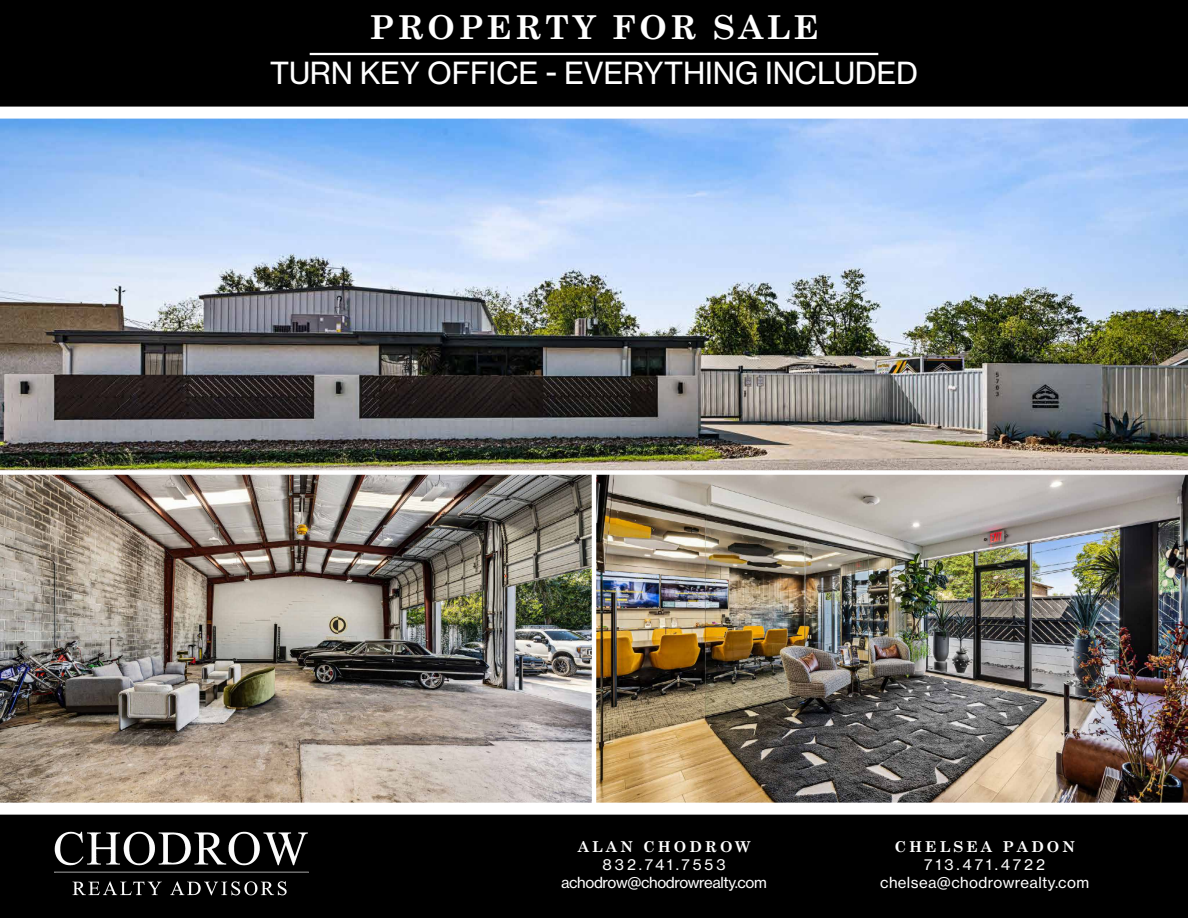
<style>
.page{position:relative;width:1188px;height:918px;background:#fff}
.page>*{position:absolute;margin:0;border:0;box-sizing:border-box;transform-origin:0 0}
.t1{font:700 33px "Century Schoolbook";letter-spacing:.1em;color:#fff}
.t2{font:30px "N Haas Grotesk TX Pro 55 Rg";letter-spacing:-.01em;color:#fff}
.t3{font:15px/18px "N Haas Grotesk TX Pro 55 Rg";letter-spacing:-.025em;color:#fff;text-align:center}
.t4{font:15px/18px "N Haas Grotesk TX Pro 55 Rg";letter-spacing:.025em;color:#fff;text-align:center}
.t5{font:700 15px "Century Schoolbook";letter-spacing:.2em;color:#fff}
</style>
<div class="page">
<img style="left:0;top:119px;width:1188px;height:684px">
<div style="left:0;top:470px;width:1188px;height:5px;background:#fff"></div>
<hr style="left:592px;top:472px;width:4px;height:337px;background:#fff">
<div style="left:0;top:0;width:1188px;height:108px;background:#000"></div>
<div style="left:0;top:810px;width:1188px;height:108px;background:#000"></div>
<svg style="left:54px;top:831px;width:255px;height:65px"></svg>
<div style="left:0;top:107px;width:1188px;height:12px;background:#fff"></div>
<div style="left:0;top:803px;width:1188px;height:12px;background:#fff"></div>
<hr style="left:310px;top:53px;width:568px;height:2px;background:#fff">
<h1 class="t1" style="left:369px;top:2px;width:451px">PROPERTY FOR SALE</h1>
<h2 class="t2" style="left:270px;top:55px;width:650px">TURN KEY OFFICE - EVERYTHING INCLUDED</h2>
<p class="t5" style="left:578px;top:835px;width:174px">ALAN CHODROW</p>
<p class="t3" style="left:561px;top:855px;width:207px">832.741.7553 achodrow@chodrowrealty.com</p>
<p class="t5" style="left:895px;top:835px;width:182px">CHELSEA PADON</p>
<p class="t4" style="left:880px;top:855px;width:210px">713.471.4722 chelsea@chodrowrealty.com</p>
</div>
